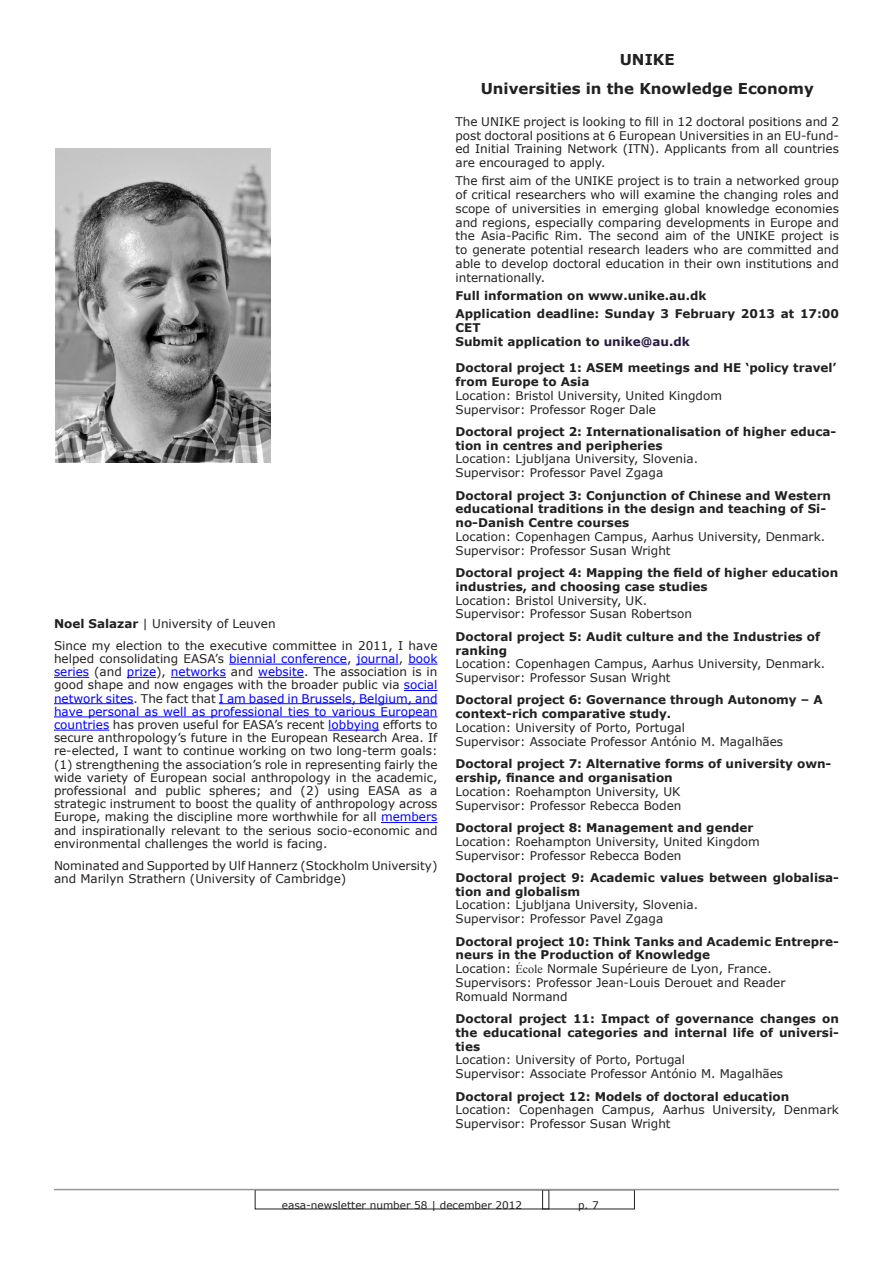
<style>
.page{position:relative;width:893px;height:1263px;background:#fff}
.page>*{position:absolute;margin:0;border:0;box-sizing:border-box;transform-origin:0 0}
.Normal__Web{font:700 15px "Verdana";color:#212121}
.Normal__Web-2{font:12px/13.8px "Verdana";color:#212121}
.Normal__Web-3{font:700 12px/13.8px "Verdana";color:#212121}
.t1{font:12px/13.2px "Verdana";color:#231f20;text-align:justify}
.t2{font:10.5px "Verdana";color:#231f20}
.s1{font-weight:700}
.s2{color:#00f}
.s3{color:#221e1f}
.s4{color:#281c41}
.s5{font-family:"Times New Roman"}
</style>
<div class="page">
<hr style="left:54px;top:1189px;width:785px;height:1px;background:#939598">
<img style="left:55px;top:149px;width:216px;height:314px">
<hr style="left:229px;top:664px;width:118px;height:1px;background:#00f">
<hr style="left:357px;top:664px;width:42px;height:1px;background:#00f">
<svg style="left:408px;top:664px;width:29px;height:1px"></svg>
<hr style="left:54px;top:677px;width:35px;height:1px;background:#00f">
<svg style="left:127px;top:677px;width:29px;height:1px"></svg>
<hr style="left:171px;top:677px;width:55px;height:1px;background:#00f">
<hr style="left:258px;top:677px;width:46px;height:1px;background:#00f">
<hr style="left:404px;top:690px;width:33px;height:1px;background:#00f">
<hr style="left:54px;top:703px;width:80px;height:1px;background:#00f">
<hr style="left:219px;top:703px;width:218px;height:1px;background:#00f">
<hr style="left:54px;top:716px;width:383px;height:1px;background:#00f">
<hr style="left:54px;top:730px;width:55px;height:1px;background:#00f">
<hr style="left:328px;top:730px;width:51px;height:1px;background:#00f">
<hr style="left:381px;top:822px;width:56px;height:1px;background:#00f">
<p class="t1" style="left:54px;top:617px;width:223px"><span class="s1">Noel Salazar</span> | University of Leuven</p>
<p class="t1" style="left:54px;top:639px;width:385px">Since my election to the executive committee in 2011, I have helped consolidating EASA’s <span class="s2">biennial conference</span>, <span class="s2">journal</span>, <span class="s2">book series</span> (and <span class="s2">prize</span>), <span class="s2">networks</span> and <span class="s2">website</span>. The association is in good shape and now engages with the broader public via <span class="s2">social network sites</span>. The fact that <span class="s2">I am based in Brussels, Belgium, and have personal as well as professional ties to various European countries</span> has proven useful for EASA’s recent <span class="s2">lobbying</span> efforts to secure anthropology’s future in the European Research Area. If re-elected, I want to continue working on two long-term goals: (1) strengthening the association’s role in representing fairly the wide variety of European social anthropology in the academic, professional and public spheres; and (2) using EASA as a strategic instrument to boost the quality of anthropology across Europe, making the discipline more worthwhile for all <span class="s2">members </span>and inspirationally relevant to the serious socio-economic and environmental challenges the world is facing.</p>
<p class="t1" style="left:54px;top:859px;width:385px"><span class="s3">Nominated and Supported by</span> Ulf Hannerz (Stockholm University) and Marilyn Strathern (University of Cambridge)</p>
<p class="Normal__Web" style="left:620px;top:50px;width:56px">UNIKE</p>
<p class="Normal__Web" style="left:481px;top:79px;width:335px">Universities in the Knowledge Economy</p>
<p class="Normal__Web-2" style="left:455px;top:115px;width:385px;text-align:justify">The UNIKE project is looking to fill in 12 doctoral positions and 2 post doctoral positions at 6 European Universities in an EU-fund&shy;ed Initial Training Network (ITN). Applicants from all countries are encouraged to apply.</p>
<p class="Normal__Web-2" style="left:455px;top:174px;width:385px;text-align:justify">The first aim of the UNIKE project is to train a networked group of critical researchers who will examine the changing roles and scope of universities in emerging global knowledge economies and regions, especially comparing developments in Europe and the Asia-Pacific Rim. The second aim of the UNIKE project is to generate potential research leaders who are committed and able to develop doctoral education in their own institutions and internationally.</p>
<p class="Normal__Web-3" style="left:455px;top:289px;width:253px">Full information on www.unike.au.dk</p>
<p class="Normal__Web-3" style="left:455px;top:307px;width:385px">Application deadline: Sunday 3 February 2013 at 17:00<br>CET</p>
<p class="Normal__Web-3" style="left:455px;top:334px;width:236px">Submit application to <span class="s4">unike@au.dk</span></p>
<p class="Normal__Web-3" style="left:455px;top:361px;width:383px">Doctoral project 1: ASEM meetings and HE ‘policy travel’ from Europe to Asia</p>
<p class="Normal__Web-2" style="left:455px;top:389px;width:268px">Location: Bristol University, United Kingdom<br>Supervisor: Professor Roger Dale</p>
<p class="Normal__Web-3" style="left:455px;top:425px;width:382px">Doctoral project 2: Internationalisation of higher educa&shy;tion in centres and peripheries</p>
<p class="Normal__Web-2" style="left:455px;top:452px;width:244px">Location: Ljubljana University, Slovenia.<br>Supervisor: Professor Pavel Zgaga</p>
<p class="Normal__Web-3" style="left:455px;top:488px;width:377px">Doctoral project 3: Conjunction of Chinese and Western educational traditions in the design and teaching of Si&shy;no-Danish Centre courses</p>
<p class="Normal__Web-2" style="left:455px;top:530px;width:371px">Location: Copenhagen Campus, Aarhus University, Denmark.<br>Supervisor: Professor Susan Wright</p>
<p class="Normal__Web-3" style="left:455px;top:566px;width:384px">Doctoral project 4: Mapping the field of higher education industries, and choosing case studies</p>
<p class="Normal__Web-2" style="left:455px;top:594px;width:238px">Location: Bristol University, UK.<br>Supervisor: Professor Susan Robertson</p>
<p class="Normal__Web-3" style="left:455px;top:630px;width:366px">Doctoral project 5: Audit culture and the Industries of ranking</p>
<p class="Normal__Web-2" style="left:455px;top:657px;width:371px">Location: Copenhagen Campus, Aarhus University, Denmark.<br>Supervisor: Professor Susan Wright</p>
<p class="Normal__Web-3" style="left:455px;top:693px;width:369px">Doctoral project 6: Governance through Autonomy – A context-rich comparative study.</p>
<p class="Normal__Web-2" style="left:455px;top:721px;width:329px">Location: University of Porto, Portugal<br>Supervisor: Associate Professor António M. Magalhães</p>
<p class="Normal__Web-3" style="left:455px;top:757px;width:377px">Doctoral project 7: Alternative forms of university own&shy;ership, finance and organisation</p>
<p class="Normal__Web-2" style="left:455px;top:785px;width:227px">Location: Roehampton University, UK<br>Supervisor: Professor Rebecca Boden</p>
<p class="Normal__Web-3" style="left:455px;top:821px;width:300px">Doctoral project 8: Management and gender</p>
<p class="Normal__Web-2" style="left:455px;top:835px;width:306px">Location: Roehampton University, United Kingdom</p>
<p class="Normal__Web-2" style="left:455px;top:848px;width:227px">Supervisor: Professor Rebecca Boden</p>
<p class="Normal__Web-3" style="left:455px;top:871px;width:385px">Doctoral project 9: Academic values between globalisa&shy;tion and globalism</p>
<p class="Normal__Web-2" style="left:455px;top:898px;width:244px">Location: Ljubljana University, Slovenia.<br>Supervisor: Professor Pavel Zgaga</p>
<p class="Normal__Web-3" style="left:455px;top:934px;width:385px">Doctoral project 10: Think Tanks and Academic Entrepre&shy;neurs in the Production of Knowledge</p>
<p class="Normal__Web-2" style="left:455px;top:962px;width:331px">Location: <span class="s5">École</span> Normale Supérieure de Lyon, France.<br>Supervisors: Professor Jean-Louis Derouet and Reader<br>Romuald Normand</p>
<p class="Normal__Web-3" style="left:455px;top:1012px;width:385px;text-align:justify">Doctoral project 11: Impact of governance changes on the educational categories and internal life of universi&shy;ties</p>
<p class="Normal__Web-2" style="left:455px;top:1053px;width:329px">Location: University of Porto, Portugal<br>Supervisor: Associate Professor António M. Magalhães</p>
<p class="Normal__Web-3" style="left:455px;top:1089px;width:335px">Doctoral project 12: Models of doctoral education</p>
<p class="Normal__Web-2" style="left:455px;top:1103px;width:385px">Location: Copenhagen Campus, Aarhus University, Denmark<br>Supervisor: Professor Susan Wright</p>
<p class="t2" style="left:282px;top:1198px;width:242px">easa-newsletter number 58 | december 2012</p>
<p class="t2" style="left:578px;top:1198px;width:22px">p. 7</p>
</div>
